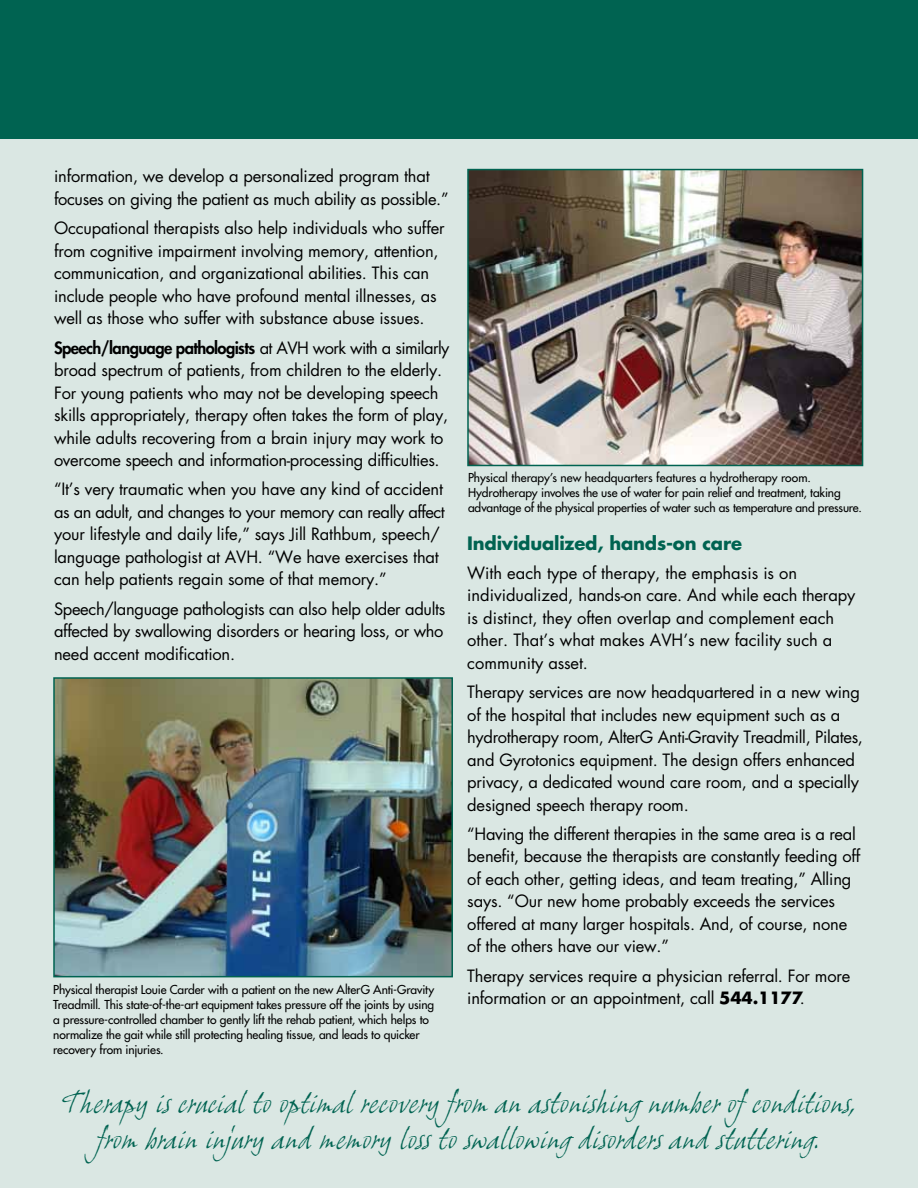
<style>
.page{position:relative;width:918px;height:1188px;background:#fff}
.page>*{position:absolute;margin:0;border:0;box-sizing:border-box;transform-origin:0 0}
.t1{font:italic 28.5px/36px "Grimshaw Hand ITC";letter-spacing:-.015em;color:#006351;text-align:center}
.t2{font:700 18px "Futura";letter-spacing:-.01em;color:#006351}
.t3{font:16.5px/22.5px "Futura";letter-spacing:-.01em;color:#000}
.t4{font:12px/15px "Futura";letter-spacing:-.005em;color:#000}
.s1{font-weight:800}
.s2{font-weight:700}
</style>
<div class="page">
<div style="left:0;top:0;width:918px;height:139px;background:#006351"></div>
<div style="left:0;top:139px;width:918px;height:1049px;background:#dae7e3"></div>
<img style="left:470px;top:172px;width:390px;height:291px">
<div style="left:467px;top:169px;width:396px;height:297px;border:2px solid #006351"></div>
<img style="left:56px;top:680px;width:394px;height:294px">
<div style="left:53px;top:677px;width:400px;height:300px;border:2px solid #006351"></div>
<p class="t3" style="left:54px;top:165px;width:396px">information, we develop a personalized program that focuses on giving the patient as much ability as possible.”</p>
<p class="t3" style="left:54px;top:217px;width:392px">Occupational therapists also help individuals who suffer from cognitive impairment involving memory, attention, communication, and organizational abilities. This can include people who have profound mental illnesses, as well as those who suffer with substance abuse issues.</p>
<p class="t3" style="left:54px;top:336px;width:397px"><span class="s1">Speech/language pathologists</span> at AVH work with a similarly broad spectrum of patients, from children to the elderly.<br>For young patients who may not be developing speech skills appropriately, therapy often takes the form of play, while adults recovering from a brain injury may work to overcome speech and information-processing difficulties.</p>
<p class="t3" style="left:54px;top:478px;width:392px">“It’s very traumatic when you have any kind of accident as an adult, and changes to your memory can really affect your lifestyle and daily life,” says Jill Rathbum, speech/ language pathologist at AVH. “We have exercises that can help patients regain some of that memory.”</p>
<p class="t3" style="left:54px;top:597px;width:393px;text-align:justify">Speech/language pathologists can also help older adults affected by swallowing disorders or hearing loss, or who need accent modification.</p>
<p class="t4" style="left:468px;top:470px;width:395px">Physical therapy’s new headquarters features a hydrotherapy room.<br>Hydrotherapy involves the use of water for pain relief and treatment, taking advantage of the physical properties of water such as temperature and pressure.</p>
<p class="t2" style="left:467px;top:530px;width:276px">Individualized, hands-on care</p>
<p class="t3" style="left:467px;top:561px;width:390px">With each type of therapy, the emphasis is on individualized, hands-on care. And while each therapy is distinct, they often overlap and complement each other. That’s what makes AVH’s new facility such a community asset.</p>
<p class="t3" style="left:467px;top:681px;width:397px">Therapy services are now headquartered in a new wing of the hospital that includes new equipment such as a hydrotherapy room, AlterG Anti-Gravity Treadmill, Pilates, and Gyrotonics equipment. The design offers enhanced privacy, a dedicated wound care room, and a specially designed speech therapy room.</p>
<p class="t3" style="left:467px;top:822px;width:395px">“Having the different therapies in the same area is a real benefit, because the therapists are constantly feeding off of each other, getting ideas, and team treating,” Alling says. “Our new home probably exceeds the services offered at many larger hospitals. And, of course, none of the others have our view.”</p>
<p class="t3" style="left:467px;top:964px;width:385px">Therapy services require a physician referral. For more information or an appointment, call <span class="s2">544.1177</span>.</p>
<p class="t4" style="left:53px;top:981px;width:383px">Physical therapist Louie Carder with a patient on the new AlterG Anti-Gravity Treadmill. This state-of-the-art equipment takes pressure off the joints by using a pressure-controlled chamber to gently lift the rehab patient, which helps to normalize the gait while still protecting healing tissue, and leads to quicker recovery from injuries.</p>
<h1 class="t1" style="left:61px;top:1085px;width:798px">Therapy is crucial to optimal recovery from an astonishing number ofconditions, from brain injury and memory loss to swallowing disorders and stuttering.</h1>
</div>
